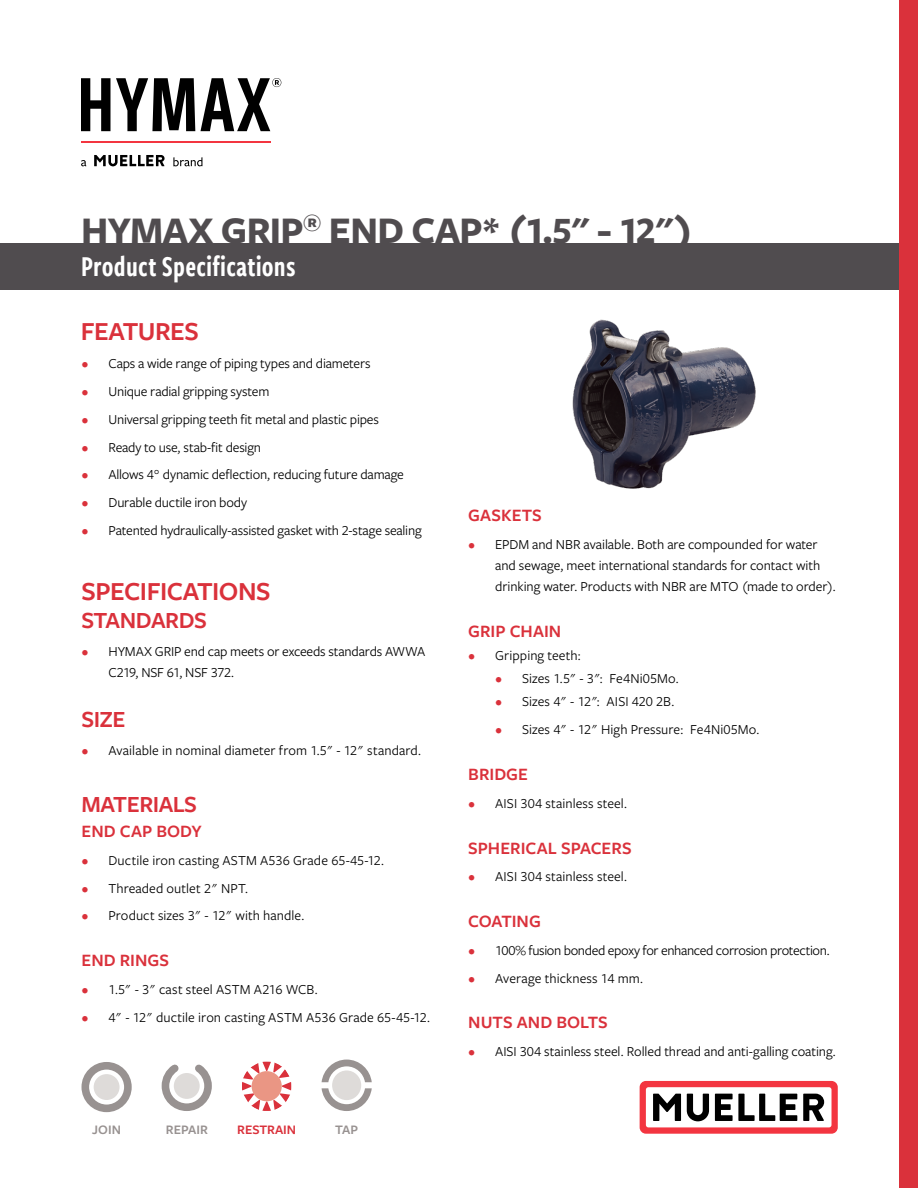
<style>
.page{position:relative;width:918px;height:1188px;background:#fff}
.page>*{position:absolute;margin:0;border:0;box-sizing:border-box;transform-origin:0 0}
.Main_Title{font:700 39px "Freight Sans Pro";letter-spacing:-.015em;color:#504c4f}
.Sub_Title{font:30px "Freight Sans Cmp Pro Semi";letter-spacing:.005em;color:#fff}
.Section_Header{font:600 27px "Freight Sans Pro";letter-spacing:-.02em;color:#da313b}
.Sub-section_header{font:600 24px "Freight Sans Pro";letter-spacing:-.02em;color:#da313b}
.Section_Header-2{font:600 24px "Freight Sans Pro";letter-spacing:-.02em;color:#da313b}
.Paragraph_Headers{font:600 18px "Freight Sans Pro";letter-spacing:.005em;color:#da313b}
.t1{font:14.25px/21px "Freight Sans Pro";letter-spacing:-.005em;color:#000}
.t2{font:14.25px "Freight Sans Pro";letter-spacing:-.025em;color:#000}
.t3{font:600 13.5px "Freight Sans Pro";color:#989291}
.t4{font:600 13.5px "Freight Sans Pro";color:#da313b}
.s1{color:#da313b}
</style>
<div class="page">
<svg style="left:94px;top:155px;width:71px;height:11px"></svg>
<svg style="left:81px;top:160px;width:5px;height:6px"></svg>
<svg style="left:173px;top:157px;width:29px;height:9px"></svg>
<hr style="left:81px;top:142px;width:189px;height:1px;background:#f33540">
<svg style="left:81px;top:78px;width:29px;height:53px"></svg>
<svg style="left:116px;top:78px;width:79px;height:53px"></svg>
<svg style="left:201px;top:78px;width:80px;height:53px"></svg>
<svg style="left:640px;top:1081px;width:198px;height:53px"></svg>
<svg style="left:242px;top:1062px;width:49px;height:49px"></svg>
<div style="left:252px;top:1071px;width:30px;height:30px;background:#ea9684;border-radius:50%"></div>
<svg style="left:161px;top:1064px;width:51px;height:47px"></svg>
<div style="left:94px;top:1074px;width:26px;height:26px;background:#dedbd9;border-radius:50%"></div>
<div style="left:82px;top:1062px;width:50px;height:50px;border:8px solid #989291;border-radius:50%"></div>
<svg style="left:322px;top:1060px;width:50px;height:22px"></svg>
<svg style="left:322px;top:1088px;width:50px;height:23px"></svg>
<div style="left:332px;top:1070px;width:29px;height:30px;background:#dedbd9;border-radius:50%"></div>
<img style="left:572px;top:319px;width:184px;height:170px">
<div style="left:0;top:243px;width:918px;height:47px;background:#504c4f"></div>
<div style="left:899px;top:0;width:19px;height:1188px;background:#da313b"></div>
<p class="Main_Title" style="left:81px;top:204px;width:614px">HYMAX GRIP<sup>®</sup> END CAP* (1.5" - 12")</p>
<p class="Sub_Title" style="left:81px;top:246px;width:216px">Product Specifications</p>
<p class="Section_Header" style="left:81px;top:313px;width:120px">FEATURES</p>
<p class="t1" style="left:82px;top:353px;width:291px"><span class="s1">•</span> Caps a wide range of piping types and diameters</p>
<p class="t1" style="left:82px;top:380px;width:189px"><span class="s1">•</span> Unique radial gripping system</p>
<p class="t1" style="left:82px;top:408px;width:299px"><span class="s1">•</span> Universal gripping teeth fit metal and plastic pipes</p>
<p class="t1" style="left:82px;top:436px;width:181px"><span class="s1">•</span> Ready to use, stab-fit design</p>
<p class="t1" style="left:82px;top:464px;width:324px"><span class="s1">•</span> Allows 4° dynamic deflection, reducing future damage</p>
<p class="t1" style="left:82px;top:491px;width:167px"><span class="s1">•</span> Durable ductile iron body</p>
<p class="t1" style="left:82px;top:519px;width:342px"><span class="s1">•</span> Patented hydraulically-assisted gasket with 2-stage sealing</p>
<p class="Section_Header" style="left:82px;top:572px;width:191px">SPECIFICATIONS</p>
<p class="Sub-section_header" style="left:82px;top:604px;width:127px">STANDARDS</p>
<p class="t1" style="left:109px;top:640px;width:318px;text-indent:-27px"><span class="s1">•</span> HYMAX GRIP end cap meets or exceeds standards AWWA<br>C219, NSF 61, NSF 372.</p>
<p class="Sub-section_header" style="left:82px;top:703px;width:46px">SIZE</p>
<p class="t1" style="left:82px;top:739px;width:341px"><span class="s1">•</span> Available in nominal diameter from 1.5" - 12" standard.</p>
<p class="Section_Header-2" style="left:82px;top:788px;width:117px">MATERIALS</p>
<p class="Paragraph_Headers" style="left:82px;top:819px;width:122px">END CAP BODY</p>
<p class="t1" style="left:82px;top:849px;width:304px"><span class="s1">•</span> Ductile iron casting ASTM A536 Grade 65-45-12.</p>
<p class="t1" style="left:82px;top:877px;width:169px"><span class="s1">•</span> Threaded outlet 2" NPT.</p>
<p class="t1" style="left:82px;top:905px;width:225px"><span class="s1">•</span> Product sizes 3" - 12" with handle.</p>
<p class="Paragraph_Headers" style="left:82px;top:948px;width:89px">END RINGS</p>
<p class="t1" style="left:82px;top:978px;width:238px"><span class="s1">•</span> 1.5" - 3" cast steel ASTM A216 WCB.</p>
<p class="t1" style="left:82px;top:1006px;width:350px"><span class="s1">•</span> 4" - 12" ductile iron casting ASTM A536 Grade 65-45-12.</p>
<p class="t3" style="left:92px;top:1121px;width:30px">JOIN</p>
<p class="t3" style="left:166px;top:1121px;width:44px">REPAIR</p>
<p class="t4" style="left:237px;top:1121px;width:61px">RESTRAIN</p>
<p class="t3" style="left:335px;top:1121px;width:24px">TAP</p>
<p class="Paragraph_Headers" style="left:468px;top:503px;width:75px">GASKETS</p>
<p class="t1" style="left:495px;top:533px;width:342px;text-indent:-27px"><span class="s1">•</span> EPDM and NBR available. Both are compounded for water and sewage, meet international standards for contact with drinking water. Products with NBR are MTO (made to order).</p>
<p class="Paragraph_Headers" style="left:468px;top:618px;width:95px">GRIP CHAIN</p>
<p class="t1" style="left:468px;top:644px;width:114px"><span class="s1">•</span> Gripping teeth:</p>
<p class="t1" style="left:495px;top:667px;width:185px"><span class="s1">•</span> Sizes 1.5" - 3": Fe4Ni05Mo.</p>
<p class="t1" style="left:495px;top:691px;width:181px"><span class="s1">•</span> Sizes 4" - 12": AISI 420 2B.</p>
<p class="t1" style="left:495px;top:718px;width:266px"><span class="s1">•</span> Sizes 4" - 12" High Pressure: Fe4Ni05Mo.</p>
<p class="Paragraph_Headers" style="left:468px;top:762px;width:61px">BRIDGE</p>
<p class="t1" style="left:468px;top:792px;width:161px"><span class="s1">•</span> AISI 304 stainless steel.</p>
<p class="Paragraph_Headers" style="left:468px;top:835px;width:165px">SPHERICAL SPACERS</p>
<p class="t1" style="left:468px;top:866px;width:161px"><span class="s1">•</span> AISI 304 stainless steel.</p>
<p class="Paragraph_Headers" style="left:468px;top:909px;width:74px">COATING</p>
<p class="t2" style="left:468px;top:941px;width:363px"><span class="s1">•</span> 100% fusion bonded epoxy for enhanced corrosion protection.</p>
<p class="t1" style="left:468px;top:967px;width:177px"><span class="s1">•</span> Average thickness 14 mm.</p>
<p class="Paragraph_Headers" style="left:468px;top:1010px;width:141px">NUTS AND BOLTS</p>
<p class="t1" style="left:468px;top:1040px;width:369px"><span class="s1">•</span> AISI 304 stainless steel. Rolled thread and anti-galling coating.</p>
</div>
